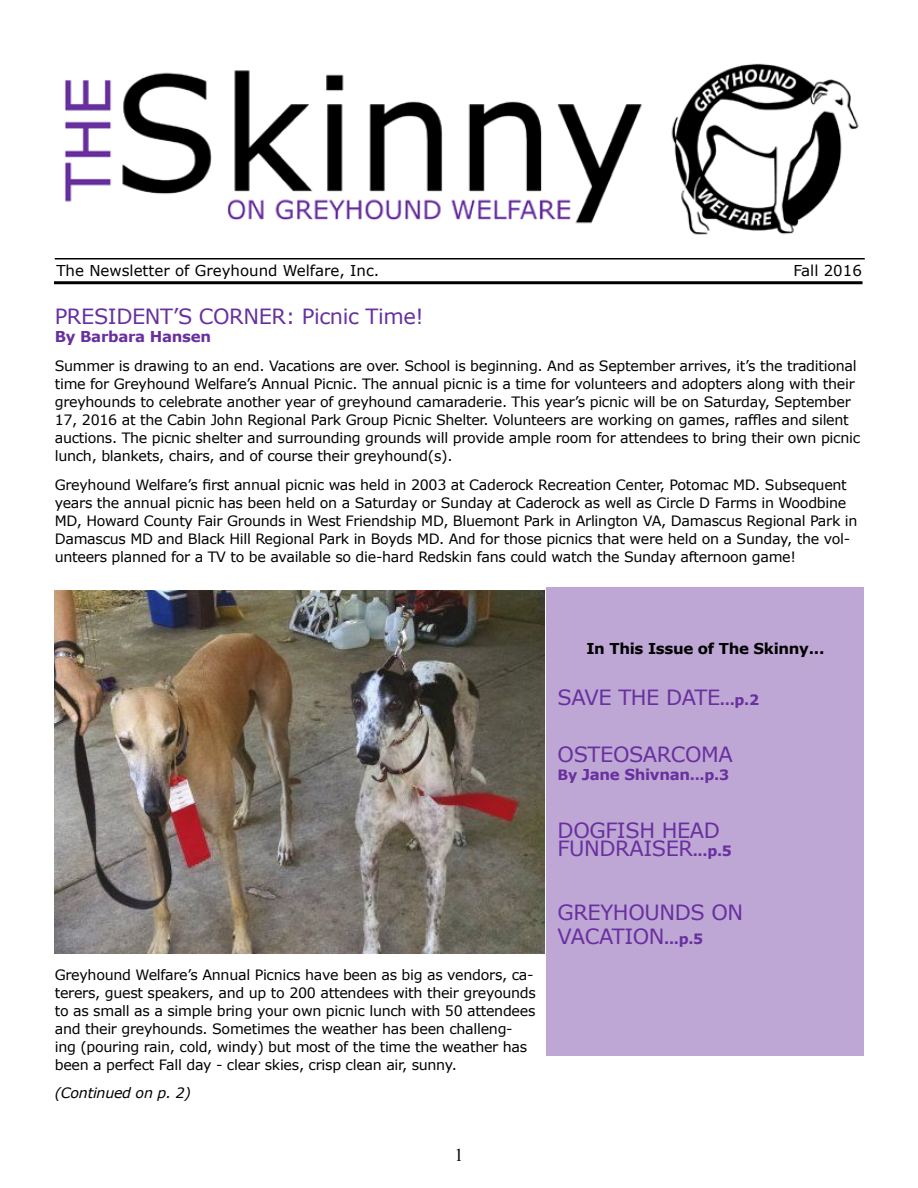
<style>
.page{position:relative;width:918px;height:1188px;background:#fff}
.page>*{position:absolute;margin:0;border:0;box-sizing:border-box;transform-origin:0 0}
.t1{font:21px/18px "Verdana";letter-spacing:-.02em;color:#68309e}
.t2{font:18px "Times New Roman";color:#000}
.t3{font:15px "Verdana";color:#000}
.t4{font:700 15px "Verdana";letter-spacing:-.02em;color:#68309e}
.t5{font:700 15px "Verdana";letter-spacing:-.02em;color:#000}
.t6{font:14.25px/18px "Verdana";letter-spacing:-.02em;color:#000}
.t7{font:italic 14.25px "Verdana";letter-spacing:-.02em;color:#000}
.s1{font-weight:700;font-size:14.25px}
.s2{font-size:14.25px}
</style>
<div class="page">
<hr style="left:55px;top:258px;width:810px;height:1px;background:#000">
<hr style="left:54px;top:281px;width:808px;height:3px;background:#000">
<img style="left:55px;top:591px;width:489px;height:362px">
<img style="left:65px;top:63px;width:794px;height:172px">
<div style="left:547px;top:588px;width:317px;height:468px;background:#bea6d5"></div>
<p class="t3" style="left:56px;top:260px;width:324px">The Newsletter of Greyhound Welfare, Inc.</p>
<p class="t3" style="left:793px;top:260px;width:70px">Fall 2016</p>
<h1 class="t1" style="left:55px;top:307px;width:371px">PRESIDENT’S CORNER: Picnic Time!</h1>
<p class="t4" style="left:55px;top:326px;width:158px">By Barbara Hansen</p>
<p class="t6" style="left:55px;top:357px;width:807px">Summer is drawing to an end. Vacations are over. School is beginning. And as September arrives, it’s the traditional time for Greyhound Welfare’s Annual Picnic. The annual picnic is a time for volunteers and adopters along with their greyhounds to celebrate another year of greyhound camaraderie. This year’s picnic will be on Saturday, September 17, 2016 at the Cabin John Regional Park Group Picnic Shelter. Volunteers are working on games, raffles and silent auctions. The picnic shelter and surrounding grounds will provide ample room for attendees to bring their own picnic lunch, blankets, chairs, and of course their greyhound(s).</p>
<p class="t6" style="left:55px;top:476px;width:804px">Greyhound Welfare’s first annual picnic was held in 2003 at Caderock Recreation Center, Potomac MD. Subsequent years the annual picnic has been held on a Saturday or Sunday at Caderock as well as Circle D Farms in Woodbine MD, Howard County Fair Grounds in West Friendship MD, Bluemont Park in Arlington VA, Damascus Regional Park in Damascus MD and Black Hill Regional Park in Boyds MD. And for those picnics that were held on a Sunday, the vol&shy;unteers planned for a TV to be available so die-hard Redskin fans could watch the Sunday afternoon game!</p>
<p class="t5" style="left:586px;top:638px;width:240px">In This Issue of The Skinny...</p>
<h1 class="t1" style="left:558px;top:688px;width:203px">SAVE THE DATE<span class="s1">...p.2</span></h1>
<h1 class="t1" style="left:558px;top:746px;width:177px">OSTEOSARCOMA</h1>
<p class="t4" style="left:558px;top:764px;width:173px"><span class="s2">By</span> Jane Shivnan<span class="s2">...p.3</span></p>
<h1 class="t1" style="left:558px;top:821px;width:176px">DOGFISH HEAD<br>FUNDRAISER<span class="s1">...p.5</span></h1>
<p class="t6" style="left:55px;top:965px;width:483px">Greyhound Welfare’s Annual Picnics have been as big as vendors, ca&shy;terers, guest speakers, and up to 200 attendees with their greyounds to as small as a simple bring your own picnic lunch with 50 attendees and their greyhounds. Sometimes the weather has been challeng&shy;ing (pouring rain, cold, windy) but most of the time the weather has been a perfect Fall day - clear skies, crisp clean air, sunny.</p>
<p class="t7" style="left:55px;top:1083px;width:138px">(Continued on p. 2)</p>
<p class="t2" style="left:454px;top:1143px;width:10px">1</p>
<h1 class="t1" style="left:558px;top:900px;width:187px;line-height:24px">GREYHOUNDS ON<br>VACATION<span class="s1">...p.5</span></h1>
</div>
